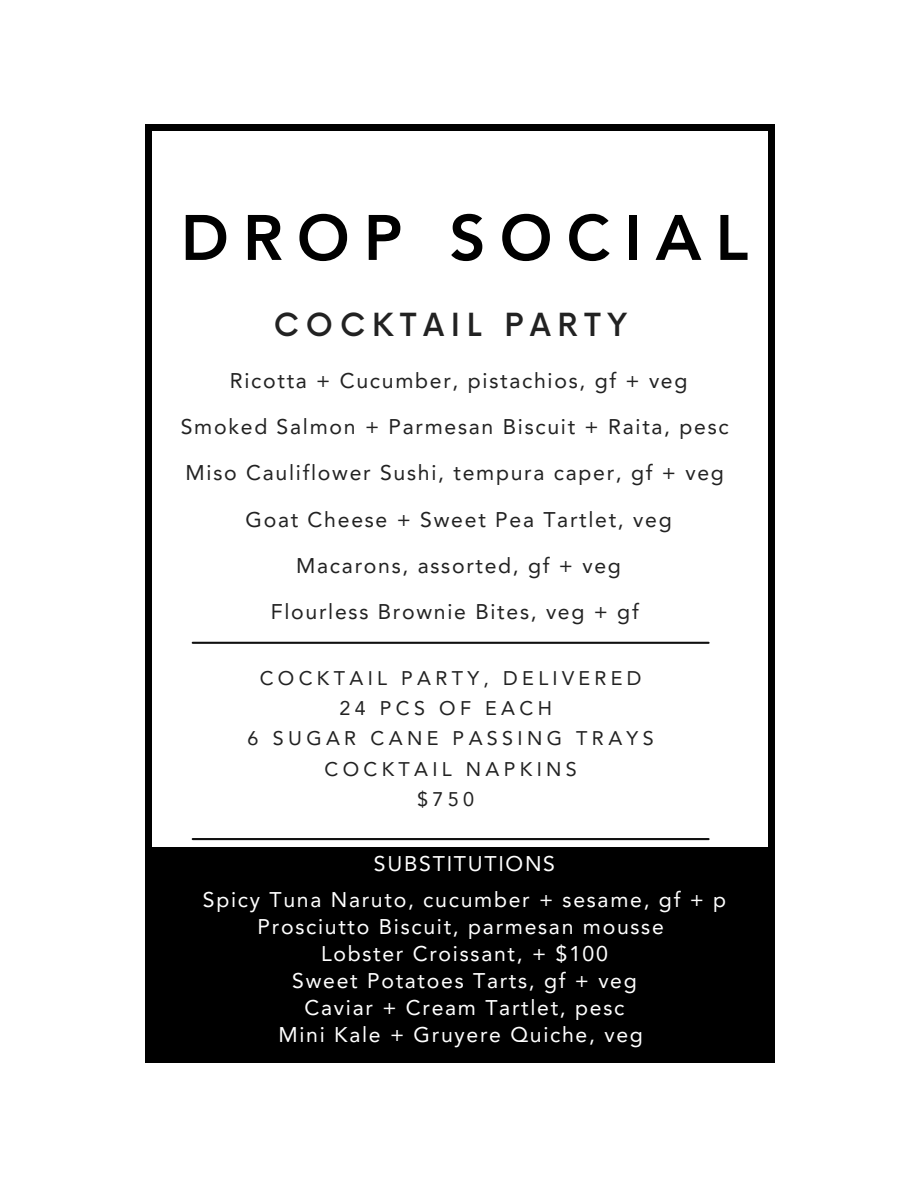
<style>
.page{position:relative;width:918px;height:1188px;background:#fff}
.page>*{position:absolute;margin:0;border:0;box-sizing:border-box;transform-origin:0 0}
.t1{font:800 63.45px "Avenir LT Pro";letter-spacing:.22em;color:#000}
.t2{font:500 31.05px "Now";letter-spacing:.22em;color:#222}
.t3{font:21.3px "Avenir LT Pro";letter-spacing:.08em;color:#222}
.t4{font:21.3px "Avenir LT Pro";letter-spacing:.08em;color:#fff}
.t5{font:19.8px/30.3px "Avenir LT Pro";letter-spacing:.22em;color:#222;text-align:center}
</style>
<div class="page">
<div style="left:145px;top:125px;width:630px;height:938px;background:#000"></div>
<div style="left:153px;top:132px;width:615px;height:715px;background:#fff"></div>
<hr style="left:193px;top:642px;width:516px;height:2px;background:#101010">
<hr style="left:193px;top:838px;width:516px;height:2px;background:#101010">
<h1 class="t1" style="left:181px;top:212px;width:569px">DROP SOCIAL</h1>
<h2 class="t2" style="left:274px;top:308px;width:355px">COCKTAIL PARTY</h2>
<p class="t3" style="left:230px;top:372px;width:459px">Ricotta + Cucumber, pistachios, gf + veg</p>
<p class="t3" style="left:181px;top:418px;width:549px">Smoked Salmon + Parmesan Biscuit + Raita, pesc</p>
<p class="t3" style="left:186px;top:464px;width:540px">Miso Cauliflower Sushi, tempura caper, gf + veg</p>
<p class="t3" style="left:245px;top:510px;width:428px">Goat Cheese + Sweet Pea Tartlet, veg</p>
<p class="t3" style="left:296px;top:557px;width:326px">Macarons, assorted, gf + veg</p>
<p class="t3" style="left:271px;top:603px;width:369px">Flourless Brownie Bites, veg + gf</p>
<h3 class="t5" style="left:248px;top:664px;width:408px">COCKTAIL PARTY, DELIVERED<br>24 PCS OF EACH<br>6 SUGAR CANE PASSING TRAYS<br>COCKTAIL NAPKINS<br>$750</h3>
<p class="t4" style="left:374px;top:855px;width:183px">SUBSTITUTIONS</p>
<p class="t4" style="left:203px;top:891px;width:525px">Spicy Tuna Naruto, cucumber + sesame, gf + p</p>
<p class="t4" style="left:258px;top:918px;width:408px">Prosciutto Biscuit, parmesan mousse</p>
<p class="t4" style="left:321px;top:945px;width:288px">Lobster Croissant, + $100</p>
<p class="t4" style="left:292px;top:972px;width:346px">Sweet Potatoes Tarts, gf + veg</p>
<p class="t4" style="left:305px;top:999px;width:321px">Caviar + Cream Tartlet, pesc</p>
<p class="t4" style="left:279px;top:1026px;width:366px">Mini Kale + Gruyere Quiche, veg</p>
</div>
